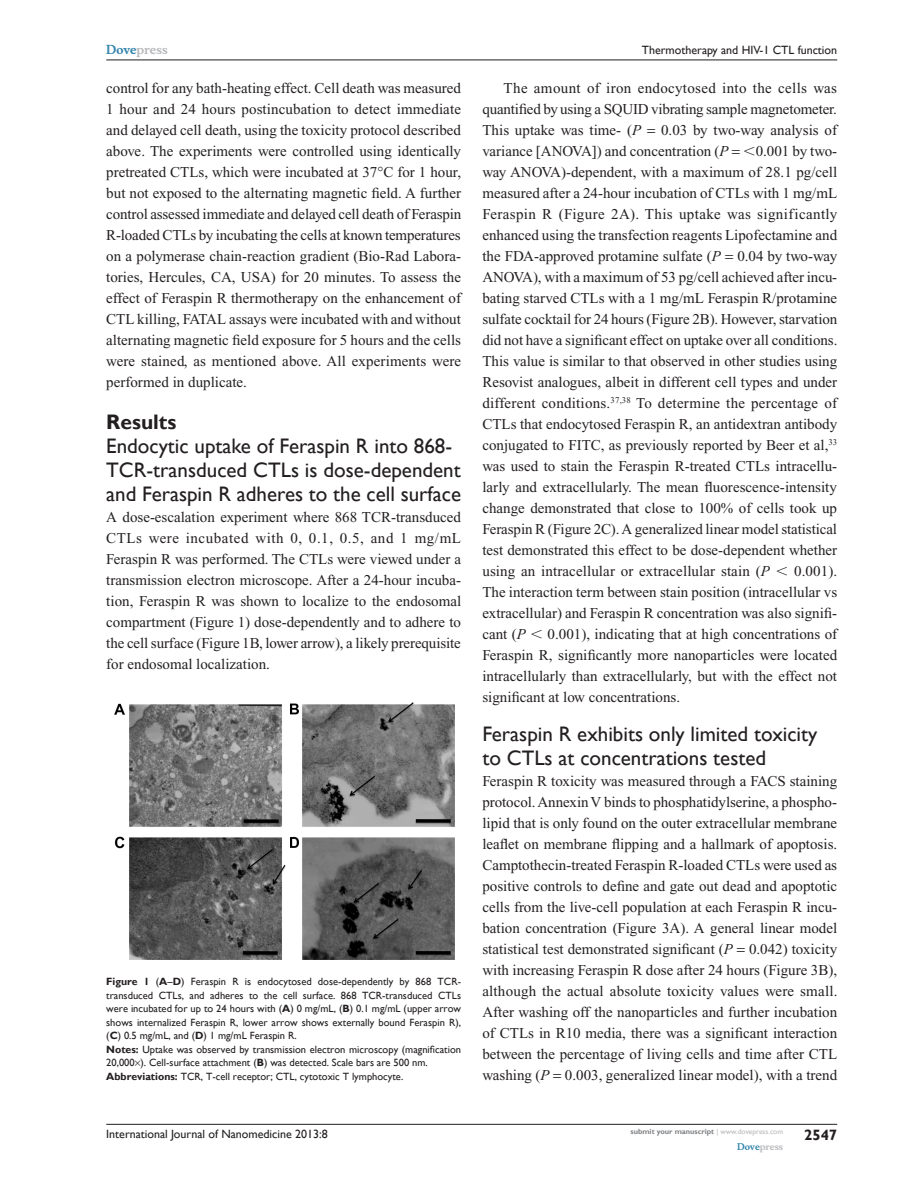
<style>
.page{position:relative;width:918px;height:1188px;background:#fff}
.page>*{position:absolute;margin:0;border:0;box-sizing:border-box;transform-origin:0 0}
.t1{font:21px/24px "Gill Sans";color:#231f20}
.t2{font:700 21px "Gill Sans";color:#231f20}
.TxF{font:15px/21px "Times New Roman";color:#231f20;text-align:justify}
.Tx{font:15px/21px "Times New Roman";color:#231f20;text-align:justify}
.t3{font:700 15px "Gill Sans";color:#231f20}
.t4{font:12px "Gill Sans";color:#231f20}
.t5{font:700 12px "Musee";color:#b8b9bc}
.FC{font:10.5px/13.5px "Gill Sans";color:#231f20;text-align:justify}
.t6{font:700 9px "Musee";color:#b8b9bc}
.t7{font:700 7.5px "Gill Sans";color:#808285}
.s1{color:#3485ae}
.s2{font-weight:700}
.s3{font-style:italic}
.s4{font-family:"Mathematical Pi One"}
.s5{font-weight:400;color:#b8b9bc}
</style>
<div class="page">
<img style="left:114px;top:703px;width:341px;height:257px">
<hr style="left:106px;top:1124px;width:731px;height:1px;background:#231f20">
<hr style="left:106px;top:60px;width:731px;height:1px;background:#231f20">
<p class="t5" style="left:106px;top:43px;width:63px"><span class="s1">Dove</span>press</p>
<p class="TxF" style="left:106px;top:77px;width:357px">control for any bath-heating effect. Cell death was measured 1 hour and 24 hours postincubation to detect immediate and delayed cell death, using the toxicity protocol described above. The experiments were controlled using identically pretreated CTLs, which were incubated at 37 C for 1 hour, but not exposed to the alternating magnetic field. A further control assessed immediate and delayed cell death of Feraspin R-loaded CTLs by incubating the cells at known temperatures on a polymerase chain-reaction gradient (Bio-Rad Labora&shy;tories, Hercules, CA, USA) for 20 minutes. To assess the effect of Feraspin R thermotherapy on the enhancement of CTL killing, FATAL assays were incubated with and without alternating magnetic field exposure for 5 hours and the cells were stained, as mentioned above. All experiments were performed in duplicate.</p>
<h1 class="t2" style="left:106px;top:409px;width:72px">Results</h1>
<h2 class="t1" style="left:106px;top:434px;width:356px">Endocytic uptake of Feraspin R into 868-<br>TCR-transduced CTLs is dose-dependent and Feraspin R adheres to the cell surface</h2>
<p class="TxF" style="left:106px;top:506px;width:357px">A dose-escalation experiment where 868 TCR-transduced CTLs were incubated with 0, 0.1, 0.5, and 1 mg/mL Feraspin R was performed. The CTLs were viewed under a transmission electron microscope. After a 24-hour incuba&shy;tion, Feraspin R was shown to localize to the endosomal compartment (Figure 1) dose-dependently and to adhere to the cell surface (Figure 1B, lower arrow), a likely prerequisite for endosomal localization.</p>
<p class="FC" style="left:106px;top:975px;width:356px"><span class="s2">Figure 1</span> (<span class="s2">A</span>–<span class="s2">D</span>) Feraspin R is endocytosed dose-dependently by 868 TCR&shy;transduced CTLs, and adheres to the cell surface. 868 TCR-transduced CTLs were incubated for up to 24 hours with (<span class="s2">A</span>) 0 mg/mL, (<span class="s2">B</span>) 0.1 mg/mL (upper arrow shows internalized Feraspin R, lower arrow shows externally bound Feraspin R), (<span class="s2">C</span>) 0.5 mg/mL, and (<span class="s2">D</span>) 1 mg/mL Feraspin R.</p>
<p class="FC" style="left:106px;top:1042px;width:356px"><span class="s2">Notes:</span> Uptake was observed by transmission electron microscopy (magnification<br>20,000 ). Cell-surface attachment (<span class="s2">B</span>) was detected. Scale bars are 500 nm.</p>
<p class="FC" style="left:106px;top:1069px;width:299px"><span class="s2">Abbreviations:</span> TCR, T-cell receptor; CTL, cytotoxic T lymphocyte.</p>
<p class="t4" style="left:106px;top:1127px;width:223px">International Journal of Nanomedicine 2013:8</p>
<p class="t4" style="left:642px;top:43px;width:197px">Thermotherapy and HIV-1 CTL function</p>
<p class="Tx" style="left:482px;top:77px;width:356px;text-indent:21px">The amount of iron endocytosed into the cells was quantified by using a SQUID vibrating sample magnetometer.<br>This uptake was time- (<span class="s3">P</span></p>
<p class="Tx" style="left:482px;top:119px;width:357px;text-indent:179px">0.03 by two-way analysis of variance [ANOVA]) and concentration (<span class="s3">P</span> <span class="s4">,</span>0.001 by two&shy;way ANOVA)-dependent, with a maximum of 28.1 pg/cell measured after a 24-hour incubation of CTLs with 1 mg/mL Feraspin R (Figure 2A). This uptake was significantly enhanced using the transfection reagents Lipofectamine and the FDA-approved protamine sulfate (<span class="s3">P</span> 0.04 by two-way ANOVA), with a maximum of 53 pg/cell achieved after incu&shy;bating starved CTLs with a 1 mg/mL Feraspin R/protamine sulfate cocktail for 24 hours (Figure 2B). However, starvation did not have a significant effect on uptake over all conditions.<br>This value is similar to that observed in other studies using Resovist analogues, albeit in different cell types and under different conditions.<sup>37,38</sup> To determine the percentage of CTLs that endocytosed Feraspin R, an antidextran antibody conjugated to FITC, as previously reported by Beer et al,<sup>33 </sup>was used to stain the Feraspin R-treated CTLs intracellu&shy;larly and extracellularly. The mean fluorescence-intensity change demonstrated that close to 100% of cells took up Feraspin R (Figure 2C). A generalized linear model statistical test demonstrated this effect to be dose-dependent whether using an intracellular or extracellular stain (<span class="s3">P</span> <span class="s4">,</span> 0.001).<br>The interaction term between stain position (intracellular vs extracellular) and Feraspin R concentration was also signifi&shy;cant (<span class="s3">P</span> <span class="s4">,</span> 0.001), indicating that at high concentrations of Feraspin R, significantly more nanoparticles were located intracellularly than extracellularly, but with the effect not significant at low concentrations.</p>
<h2 class="t1" style="left:482px;top:722px;width:337px">Feraspin R exhibits only limited toxicity to CTLs at concentrations tested</h2>
<p class="TxF" style="left:482px;top:770px;width:357px">Feraspin R toxicity was measured through a FACS staining protocol. Annexin V binds to phosphatidylserine, a phospho&shy;lipid that is only found on the outer extracellular membrane leaflet on membrane flipping and a hallmark of apoptosis.<br>Camptothecin-treated Feraspin R-loaded CTLs were used as positive controls to define and gate out dead and apoptotic cells from the live-cell population at each Feraspin R incu&shy;bation concentration (Figure 3A). A general linear model statistical test demonstrated significant (<span class="s3">P</span> 0.042) toxicity with increasing Feraspin R dose after 24 hours (Figure 3B), although the actual absolute toxicity values were small.<br>After washing off the nanoparticles and further incubation of CTLs in R10 media, there was a significant interaction between the percentage of living cells and time after CTL washing (<span class="s3">P</span> 0.003, generalized linear model), with a trend</p>
<p class="t7" style="left:631px;top:1127px;width:154px">submit your manuscript <span class="s5">| www.dovepress.com</span></p>
<p class="t6" style="left:737px;top:1141px;width:48px"><span class="s1">Dove</span>press</p>
<p class="t3" style="left:804px;top:1126px;width:35px">2547</p>
</div>
